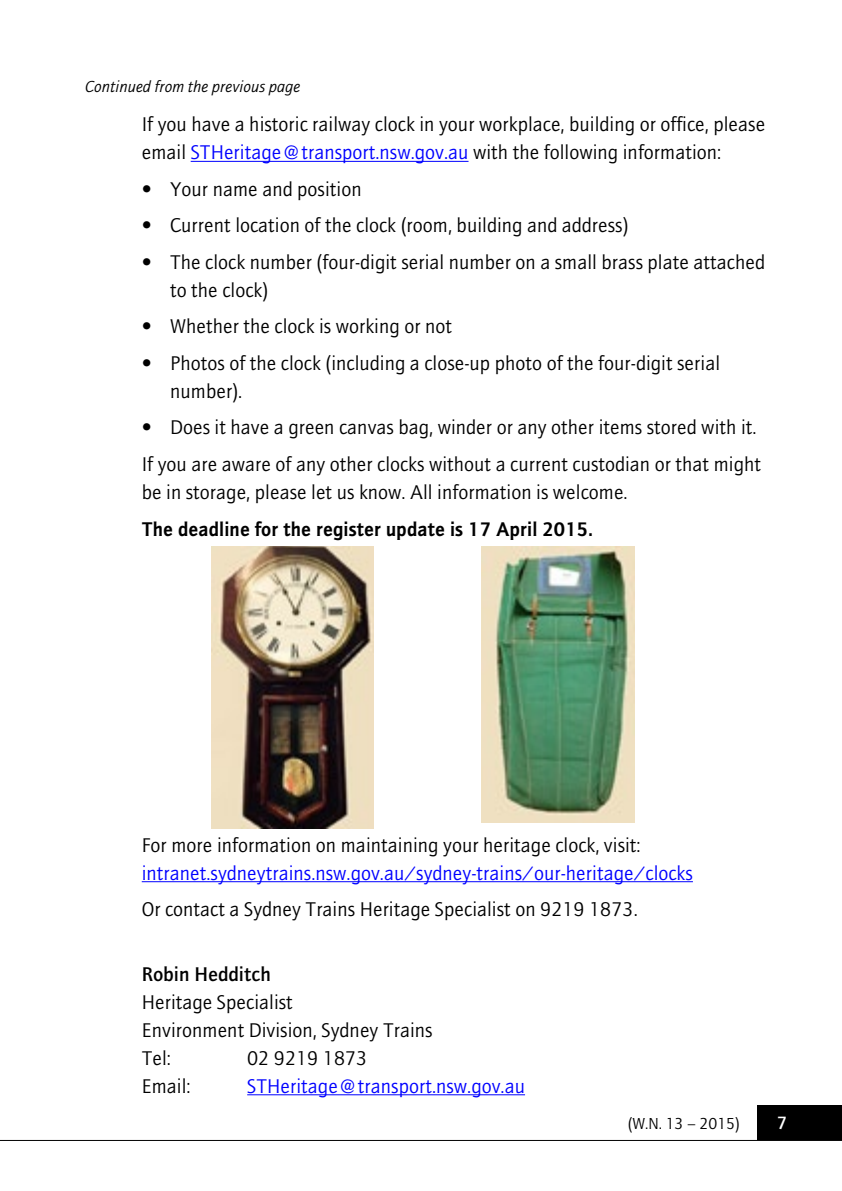
<style>
.page{position:relative;width:842px;height:1191px;background:#fff}
.page>*{position:absolute;margin:0;border:0;box-sizing:border-box;transform-origin:0 0}
.Main_Body_Text{font:20px/28px "AT Quay Sans";color:#000}
.Main_Body_Text-2{font:20px/28px "AT Quay Sans";color:#00f}
.Contact_details{font:20px/28px "AT Quay Sans";color:#000}
.Main_Body_Text-3{font:600 20px "AT Quay Sans";color:#000}
.Contact_details-2{font:20px "AT Quay Sans";color:#00f}
.Contact_Name_Semibol{font:500 20px "AT Quay Sans";color:#000}
.t1{font:500 18px "AT Quay Sans";color:#fff}
.Main_Body_Text-4{font:italic 16px "AT Quay Sans";color:#000}
.t2{font:16px "AT Quay Sans";color:#000}
.s1{color:#00f}
.s2{color:#000}
</style>
<div class="page">
<div style="left:757px;top:1106px;width:85px;height:34px;background:#000"></div>
<hr style="left:0;top:1140px;width:842px;height:1px;background:#000">
<hr style="left:191px;top:161px;width:277px;height:1px;background:#00f">
<img style="left:211px;top:546px;width:162px;height:282px">
<img style="left:481px;top:546px;width:153px;height:276px">
<hr style="left:142px;top:881px;width:551px;height:1px;background:#00f">
<hr style="left:247px;top:1094px;width:278px;height:1px;background:#00f">
<p class="Main_Body_Text-4" style="left:85px;top:77px;width:217px">Continued from the previous page</p>
<p class="Main_Body_Text" style="left:142px;top:110px;width:625px">If you have a historic railway clock in your workplace, building or office, please email <span class="s1">STHeritage@transport.nsw.gov.au</span> with the following information:</p>
<p class="Main_Body_Text" style="left:142px;top:175px;width:221px">• Your name and position</p>
<p class="Main_Body_Text" style="left:142px;top:211px;width:488px">• Current location of the clock (room, building and address)</p>
<p class="Main_Body_Text" style="left:170px;top:248px;width:596px;text-indent:-28px">• The clock number (four-digit serial number on a small brass plate attached to the clock)</p>
<p class="Main_Body_Text" style="left:142px;top:312px;width:312px">• Whether the clock is working or not</p>
<p class="Main_Body_Text" style="left:170px;top:349px;width:552px;text-indent:-28px">• Photos of the clock (including a close-up photo of the four-digit serial number).</p>
<p class="Main_Body_Text" style="left:142px;top:413px;width:616px">• Does it have a green canvas bag, winder or any other items stored with it.</p>
<p class="Main_Body_Text" style="left:142px;top:450px;width:621px">If you are aware of any other clocks without a current custodian or that might be in storage, please let us know. All information is welcome.</p>
<p class="Main_Body_Text-3" style="left:142px;top:517px;width:453px">The deadline for the register update is 17 April 2015.</p>
<p class="Main_Body_Text-2" style="left:142px;top:830px;width:553px"><span class="s2">For more information on maintaining your heritage clock, visit: </span>intranet.sydneytrains.nsw.gov.au/sydney-trains/our-heritage/clocks</p>
<p class="Main_Body_Text" style="left:142px;top:895px;width:497px">Or contact a Sydney Trains Heritage Specialist on 9219 1873.</p>
<p class="Contact_Name_Semibol" style="left:142px;top:962px;width:130px">Robin Hedditch</p>
<p class="Contact_details" style="left:142px;top:987px;width:292px">Heritage Specialist<br>Environment Division, Sydney Trains<br>Tel:</p>
<p class="Contact_details" style="left:247px;top:1043px;width:122px">02 9219 1873</p>
<p class="Contact_details" style="left:142px;top:1071px;width:50px">Email:</p>
<p class="Contact_details-2" style="left:247px;top:1074px;width:279px">STHeritage@transport.nsw.gov.au</p>
<p class="t2" style="left:628px;top:1113px;width:114px">(W.N. 13 – 2015)</p>
<p class="t1" style="left:777px;top:1112px;width:12px">7</p>
</div>
